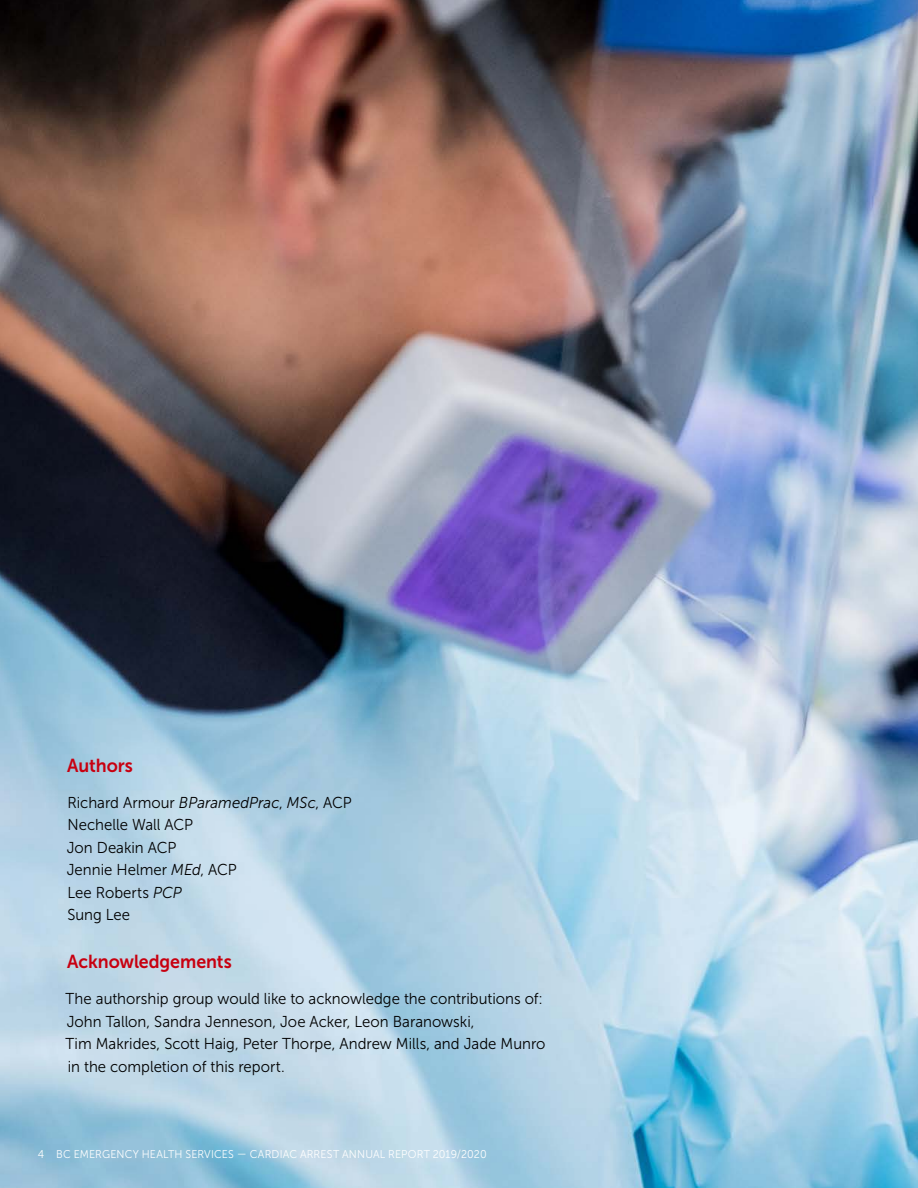
<style>
.page{position:relative;width:918px;height:1188px;background:#fff}
.page>*{position:absolute;margin:0;border:0;box-sizing:border-box;transform-origin:0 0}
.t1{font:18.75px "Museo Sans 700";letter-spacing:-.005em;color:#c80010;scale:.95 1}
.t2{font:15.75px/22.5px "Museo Sans 300";color:#000;scale:.95 1}
.t3{font:11.25px "Museo Sans 300";letter-spacing:.015em;color:#fff;scale:.95 1}
.s1{font-style:italic}
</style>
<div class="page">
<img style="left:0;top:0;width:918px;height:1188px">
<p class="t1" style="left:67px;top:755px;width:70px">Authors</p>
<p class="t2" style="left:67px;top:791px;width:302px">Richard Armour <span class="s1">BParamedPrac</span>, <span class="s1">MSc</span>, ACP<br>Nechelle Wall ACP<br>Jon Deakin ACP<br>Jennie Helmer <span class="s1">MEd</span>, ACP<br>Lee Roberts <span class="s1">PCP<br></span>Sung Lee</p>
<p class="t1" style="left:67px;top:951px;width:175px">Acknowledgements</p>
<p class="t2" style="left:66px;top:988px;width:507px">The authorship group would like to acknowledge the contributions of:<br>John Tallon, Sandra Jenneson, Joe Acker, Leon Baranowski,<br>Tim Makrides, Scott Haig, Peter Thorpe, Andrew Mills, and Jade Munro in the completion of this report.</p>
<p class="t3" style="left:38px;top:1148px;width:474px">4 BC EMERGENCY HEALTH SERVICES — CARDIAC ARREST ANNUAL REPORT 2019/2020</p>
</div>
